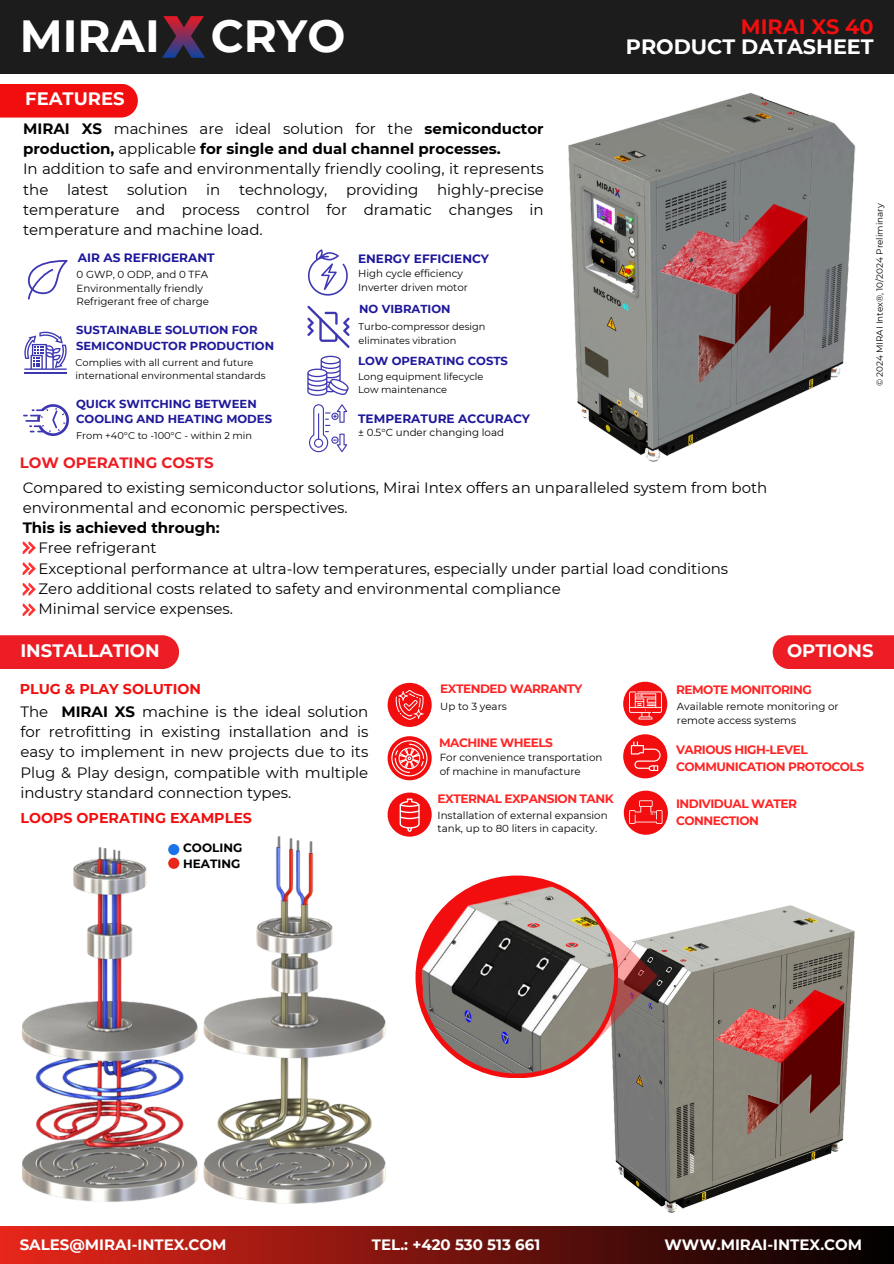
<style>
.page{position:relative;width:894px;height:1264px;background:#fff}
.page>*{position:absolute;margin:0;border:0;box-sizing:border-box;transform-origin:0 0}
.t1{font:700 45px "Montserrat";color:#fff}
.t2{font:700 20.7px/20.2px "Montserrat";color:#fff;text-align:right}
.t3{font:700 18px "Montserrat";color:#fff}
.t4{font:700 16.8px "Montserrat";color:#fff}
.t5{font:15px/20.2px "Montserrat";color:#000;text-align:justify}
.t6{font:700 15px "Montserrat";color:#fff}
.t7{font:700 15px "Montserrat";color:#000}
.t8{font:700 15px "Montserrat";color:#ec1d24}
.t9{font:700 14.25px "Montserrat";color:#f20e0e}
.t10{font:700 12.15px/16.4px "Montserrat";letter-spacing:-.04em;color:#ff2525}
.t11{font:700 12.15px "Montserrat";color:#1e189b}
.t12{font:700 12px/16px "Montserrat";color:#000}
.t13{font:700 11.55px/15.6px "Montserrat";color:#1e189b}
.t14{font:10.2px/13.8px "Montserrat";color:#000}
.t15{font:9.75px/13.2px "Montserrat";color:#000}
.t16{font:8.85px "Montserrat";color:#000}
.s1{font-weight:700}
.s2{color:#f20e0e}
</style>
<div class="page">
<img style="left:568px;top:92px;width:288px;height:370px">
<div style="left:0;top:0;width:893px;height:74px;background:#1c1c1c"></div>
<img style="left:162px;top:16px;width:43px;height:42px">
<div style="left:0;top:1226px;width:893px;height:37px;background:linear-gradient(to right,#e9261a,#020000)"></div>
<div style="left:0;top:84px;width:138px;height:34px;background:#f20e0e"></div>
<img style="left:217px;top:836px;width:169px;height:368px">
<img style="left:22px;top:844px;width:195px;height:358px">
<div style="left:387px;top:792px;width:44px;height:44px;background:#f20e0e;border-radius:50%"></div>
<svg style="left:387px;top:736px;width:44px;height:44px"></svg>
<svg style="left:391px;top:740px;width:36px;height:36px"></svg>
<div style="left:387px;top:683px;width:44px;height:44px;background:#f20e0e;border-radius:50%"></div>
<svg style="left:395px;top:690px;width:29px;height:30px"></svg>
<div style="left:623px;top:790px;width:44px;height:44px;background:#f20e0e;border-radius:50%"></div>
<svg style="left:629px;top:800px;width:33px;height:23px"></svg>
<div style="left:623px;top:734px;width:44px;height:44px;background:#f20e0e;border-radius:50%"></div>
<svg style="left:630px;top:741px;width:30px;height:29px"></svg>
<svg style="left:623px;top:681px;width:44px;height:44px"></svg>
<img style="left:629px;top:689px;width:32px;height:32px">
<svg style="left:399px;top:798px;width:20px;height:34px"></svg>
<img style="left:467px;top:880px;width:388px;height:333px">
<div style="left:0;top:635px;width:179px;height:34px;background:#ec1d24"></div>
<svg style="left:590px;top:908px;width:67px;height:139px"></svg>
<svg style="left:415px;top:875px;width:203px;height:203px;background:#ef1f1f"></svg>
<img style="left:420px;top:880px;width:194px;height:193px;border-radius:50%">
<svg style="left:23px;top:541px;width:13px;height:13px"></svg>
<svg style="left:23px;top:562px;width:13px;height:12px"></svg>
<svg style="left:23px;top:583px;width:13px;height:12px"></svg>
<svg style="left:23px;top:603px;width:13px;height:13px"></svg>
<div style="left:772px;top:635px;width:121px;height:34px;background:#ec1d24"></div>
<svg style="left:28px;top:260px;width:39px;height:39px"></svg>
<svg style="left:307px;top:356px;width:42px;height:40px"></svg>
<svg style="left:307px;top:306px;width:42px;height:41px"></svg>
<svg style="left:308px;top:249px;width:40px;height:46px"></svg>
<svg style="left:309px;top:404px;width:38px;height:48px"></svg>
<svg style="left:23px;top:404px;width:46px;height:31px"></svg>
<hr style="left:24px;top:372px;width:43px;height:2px;background:#3d37b1">
<svg style="left:24px;top:332px;width:43px;height:38px"></svg>
<div style="left:168px;top:844px;width:11px;height:11px;background:#1d74ea;border-radius:50%"></div>
<div style="left:168px;top:857px;width:11px;height:11px;background:#e8261a;border-radius:50%"></div>
<h2 class="t1" style="left:20px;top:9px;width:327px">MIRAI CRYO</h2>
<p class="t3" style="left:25px;top:88px;width:101px">FEATURES</p>
<p class="t5" style="left:23px;top:118px;width:522px;text-align:left"><span class="s1">MIRAI XS</span> machines are ideal solution for the <span class="s1">semiconductor production,</span> applicable <span class="s1">for single and dual channel processes.<br></span>In addition to safe and environmentally friendly cooling, it represents the latest solution in technology, providing highly-precise temperature and process control for dramatic changes in temperature and machine load.</p>
<p class="t11" style="left:78px;top:250px;width:138px">AIR AS REFRIGERANT</p>
<p class="t14" style="left:77px;top:267px;width:133px">0 GWP, 0 ODP, and 0 TFA</p>
<p class="t14" style="left:77px;top:281px;width:128px">Environmentally friendly</p>
<p class="t14" style="left:77px;top:295px;width:134px">Refrigerant free of charge</p>
<p class="t13" style="left:76px;top:322px;width:199px">SUSTAINABLE SOLUTION FOR<br>SEMICONDUCTOR PRODUCTION</p>
<h6 class="t15" style="left:75px;top:355px;width:192px">Complies with all current and future international environmental standards</h6>
<p class="t13" style="left:76px;top:396px;width:197px">QUICK SWITCHING BETWEEN<br>COOLING AND HEATING MODES</p>
<p class="t15" style="left:76px;top:429px;width:178px">From +40°C to -100°C - within 2 min</p>
<p class="t8" style="left:20px;top:454px;width:195px">LOW OPERATING COSTS</p>
<h4 class="t11" style="left:358px;top:251px;width:132px">ENERGY EFFICIENCY</h4>
<p class="t14" style="left:358px;top:267px;width:106px">High cycle efficiency</p>
<p class="t14" style="left:358px;top:281px;width:111px">Inverter driven motor</p>
<p class="t13" style="left:359px;top:301px;width:93px">NO VIBRATION</p>
<p class="t15" style="left:358px;top:320px;width:128px">Turbo-compressor design eliminates vibration</p>
<h5 class="t13" style="left:358px;top:353px;width:151px">LOW OPERATING COSTS</h5>
<p class="t15" style="left:358px;top:369px;width:127px">Long equipment lifecycle</p>
<p class="t15" style="left:358px;top:382px;width:90px">Low maintenance</p>
<h3 class="t11" style="left:358px;top:411px;width:173px">TEMPERATURE ACCURACY</h3>
<h3 class="t14" style="left:358px;top:425px;width:147px">± 0.5°C under changing load</h3>
<p class="t2" style="left:625px;top:16px;width:249px"><span class="s2">MIRAI XS 40<br></span>PRODUCT DATASHEET</p>
<p class="t4" style="left:775px;top:49px;width:95px">FEATURES</p>
<p class="t16" style="left:873px;top:386px;width:184px;rotate:-90deg">© 2024 MIRAI Intex®, 10/2024 Preliminary</p>
<p class="t5" style="left:23px;top:477px;width:746px">Compared to existing semiconductor solutions, Mirai Intex offers an unparalleled system from both</p>
<p class="t5" style="left:23px;top:497px;width:326px">environmental and economic perspectives.</p>
<p class="t7" style="left:23px;top:518px;width:198px">This is achieved through:</p>
<p class="t5" style="left:38px;top:538px;width:120px">Free refrigerant</p>
<p class="t5" style="left:38px;top:558px;width:691px">Exceptional performance at ultra-low temperatures, especially under partial load conditions</p>
<p class="t5" style="left:38px;top:578px;width:523px">Zero additional costs related to safety and environmental compliance</p>
<h6 class="t5" style="left:38px;top:598px;width:196px">Minimal service expenses.</h6>
<h6 class="t3" style="left:20px;top:639px;width:141px">INSTALLATION</h6>
<h4 class="t3" style="left:786px;top:639px;width:88px">OPTIONS</h4>
<p class="t9" style="left:20px;top:680px;width:183px">PLUG &amp; PLAY SOLUTION</p>
<p class="t5" style="left:20px;top:701px;width:349px">The <span class="s1">MIRAI XS</span> machine is the ideal solution for retrofitting in existing installation and is easy to implement in new projects due to its Plug &amp; Play design, compatible with multiple industry standard connection types.</p>
<p class="t9" style="left:20px;top:808px;width:233px">LOOPS OPERATING EXAMPLES</p>
<p class="t12" style="left:183px;top:840px;width:61px">COOLING<br>HEATING</p>
<p class="t10" style="left:440px;top:681px;width:144px">EXTENDED WARRANTY</p>
<p class="t14" style="left:440px;top:699px;width:68px">Up to 3 years</p>
<p class="t10" style="left:439px;top:734px;width:115px">MACHINE WHEELS</p>
<p class="t14" style="left:439px;top:750px;width:164px">For convenience transportation of machine in manufacture</p>
<h6 class="t10" style="left:437px;top:790px;width:177px">EXTERNAL EXPANSION TANK</h6>
<p class="t14" style="left:437px;top:808px;width:171px">Installation of external expansion tank, up to 80 liters in capacity.</p>
<p class="t10" style="left:676px;top:682px;width:137px">REMOTE MONITORING</p>
<h6 class="t14" style="left:676px;top:700px;width:163px">Available remote monitoring or remote access systems</h6>
<p class="t10" style="left:676px;top:741px;width:190px">VARIOUS HIGH-LEVEL<br>COMMUNICATION PROTOCOLS</p>
<p class="t10" style="left:676px;top:795px;width:123px">INDIVIDUAL WATER<br>CONNECTION</p>
<p class="t6" style="left:20px;top:1235px;width:208px">SALES@MIRAI-INTEX.COM</p>
<p class="t6" style="left:372px;top:1235px;width:170px">TEL.: +420 530 513 661</p>
<h6 class="t6" style="left:664px;top:1235px;width:199px">WWW.MIRAI-INTEX.COM</h6>
</div>
